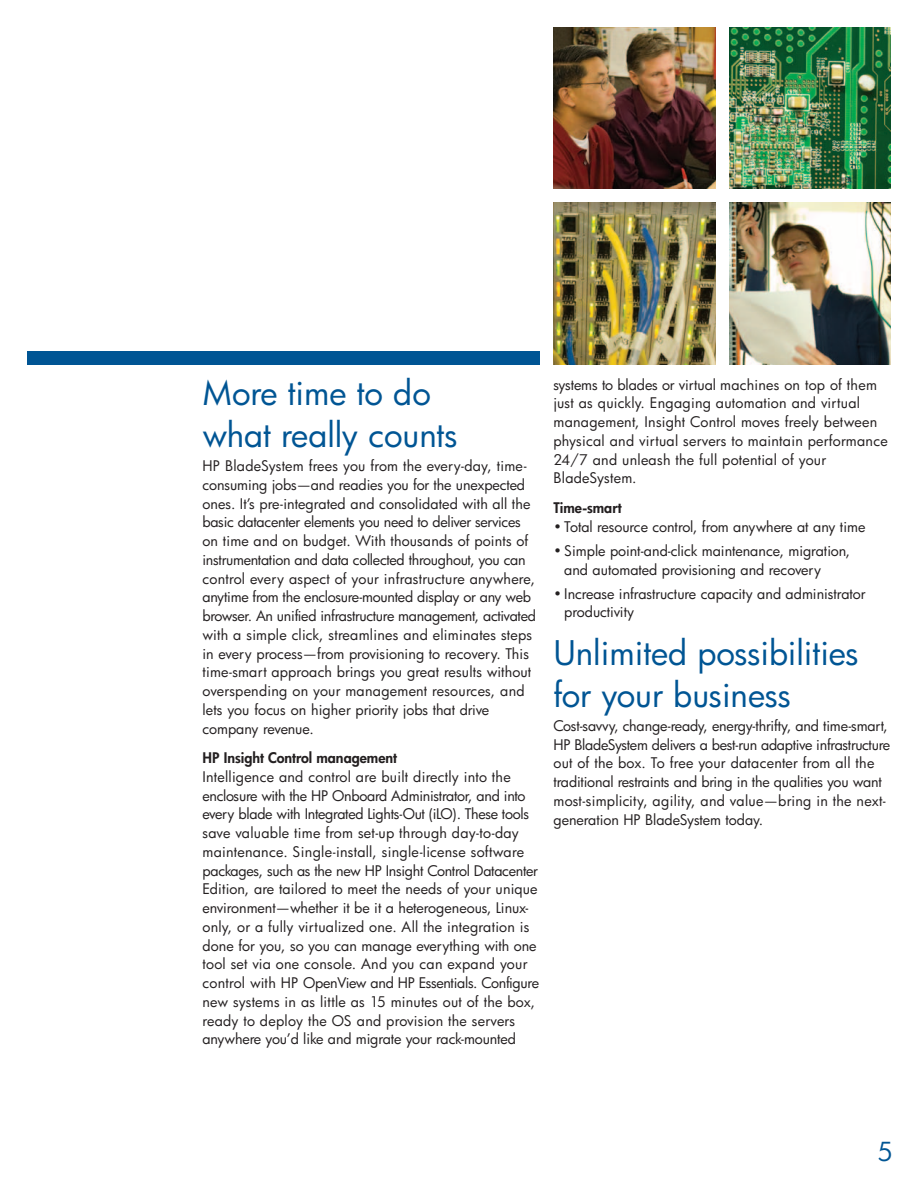
<style>
.page{position:relative;width:918px;height:1188px;background:#fff}
.page>*{position:absolute;margin:0;border:0;box-sizing:border-box;transform-origin:0 0}
.t1{font:33px/42px "Futura";color:#005594}
.t2{font:25.5px "Futura";color:#005594}
.t3{font:14.25px/18.8px "Futura";color:#231f20}
.t4{font:800 14.25px "Futura";color:#231f20}
</style>
<div class="page">
<img style="left:729px;top:202px;width:162px;height:162px">
<img style="left:554px;top:202px;width:162px;height:162px">
<img style="left:729px;top:27px;width:162px;height:162px">
<img style="left:554px;top:27px;width:162px;height:162px">
<div style="left:27px;top:351px;width:513px;height:13px;background:#005594"></div>
<h1 class="t1" style="left:202px;top:375px;width:257px">More time to do what really counts</h1>
<p class="t3" style="left:202px;top:458px;width:335px">HP BladeSystem frees you from the every-day, time&shy;consuming jobs—and readies you for the unexpected ones. It’s pre-integrated and consolidated with all the basic datacenter elements you need to deliver services on time and on budget. With thousands of points of instrumentation and data collected throughout, you can control every aspect of your infrastructure anywhere, anytime from the enclosure-mounted display or any web browser. An unified infrastructure management, activated with a simple click, streamlines and eliminates steps in every process—from provisioning to recovery. This time-smart approach brings you great results without overspending on your management resources, and lets you focus on higher priority jobs that drive company revenue.</p>
<p class="t4" style="left:202px;top:751px;width:196px">HP Insight Control management</p>
<p class="t3" style="left:202px;top:769px;width:338px">Intelligence and control are built directly into the enclosure with the HP Onboard Administrator, and into every blade with Integrated Lights-Out (iLO). These tools save valuable time from set-up through day-to-day maintenance. Single-install, single-license software packages, such as the new HP Insight Control Datacenter Edition, are tailored to meet the needs of your unique environment—whether it be it a heterogeneous, Linux&shy;only, or a fully virtualized one. All the integration is done for you, so you can manage everything with one tool set via one console. And you can expand your control with HP OpenView and HP Essentials. Configure new systems in as little as 15 minutes out of the box, ready to deploy the OS and provision the servers anywhere you’d like and migrate your rack-mounted</p>
<p class="t3" style="left:554px;top:376px;width:336px">systems to blades or virtual machines on top of them just as quickly. Engaging automation and virtual management, Insight Control moves freely between physical and virtual servers to maintain performance 24/7 and unleash the full potential of your BladeSystem.</p>
<p class="t4" style="left:554px;top:501px;width:70px">Time-smart</p>
<p class="t3" style="left:554px;top:518px;width:313px">• Total resource control, from anywhere at any time</p>
<p class="t3" style="left:564px;top:542px;width:288px;text-indent:-11px">• Simple point-and-click maintenance, migration, and automated provisioning and recovery</p>
<p class="t3" style="left:564px;top:585px;width:303px;text-indent:-11px">• Increase infrastructure capacity and administrator productivity</p>
<h1 class="t1" style="left:554px;top:634px;width:307px">Unlimited possibilities for your business</h1>
<p class="t3" style="left:554px;top:718px;width:338px">Cost-savvy, change-ready, energy-thrifty, and time-smart, HP BladeSystem delivers a best-run adaptive infrastructure out of the box. To free your datacenter from all the traditional restraints and bring in the qualities you want most-simplicity, agility, and value—bring in the next&shy;generation HP BladeSystem today.</p>
<h2 class="t2" style="left:878px;top:1140px;width:17px">5</h2>
</div>
